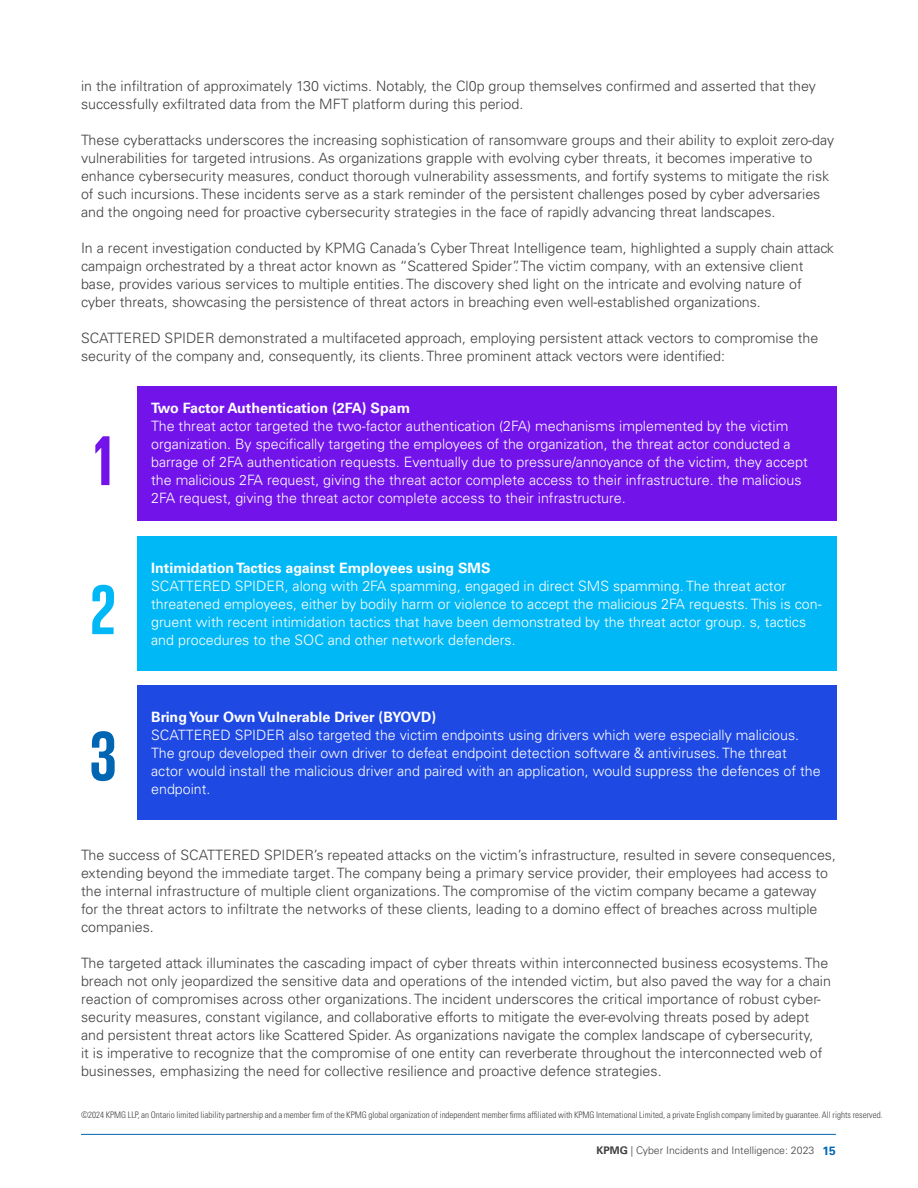
<style>
.page{position:relative;width:918px;height:1188px;background:#fff}
.page>*{position:absolute;margin:0;border:0;box-sizing:border-box;transform-origin:0 0}
.t1{font:700 72px "KPMG";color:#7213ea}
.t2{font:700 72px "KPMG";color:#00b8f5}
.t3{font:700 72px "KPMG";color:#0066b3}
.t4{font:300 14.25px/18px "Univers LT Std";color:#414042}
.t5{font:300 14.25px/18px "Univers LT Std";color:#fff}
.t6{font:700 14.25px "Univers LT Std";color:#fff}
.t7{font:300 10.5px "Univers LT Std";color:#414042}
.t8{font:300 condensed 9px "Univers LT Std";color:#414042}
.s1{font-weight:700}
.s2{font-weight:700;font-size:12px;color:#0066b3}
</style>
<div class="page">
<hr style="left:81px;top:1134px;width:755px;height:1px;background:#0066b3">
<div style="left:138px;top:386px;width:699px;height:135px;background:#7213ea"></div>
<div style="left:138px;top:536px;width:699px;height:135px;background:#00b8f5"></div>
<div style="left:138px;top:685px;width:699px;height:135px;background:#1e49e2"></div>
<p class="t4" style="left:81px;top:77px;width:736px">in the infiltration of approximately 130 victims. Notably, the Cl0p group themselves confirmed and asserted that they successfully exfiltrated data from the MFT platform during this period.</p>
<p class="t4" style="left:81px;top:131px;width:755px">These cyberattacks underscores the increasing sophistication of ransomware groups and their ability to exploit zero-day vulnerabilities for targeted intrusions. As organizations grapple with evolving cyber threats, it becomes imperative to enhance cybersecurity measures, conduct thorough vulnerability assessments, and fortify systems to mitigate the risk of such incursions. These incidents serve as a stark reminder of the persistent challenges posed by cyber adversaries and the ongoing need for proactive cybersecurity strategies in the face of rapidly advancing threat landscapes.</p>
<p class="t4" style="left:81px;top:239px;width:755px">In a recent investigation conducted by KPMG Canada’s Cyber Threat Intelligence team, highlighted a supply chain attack campaign orchestrated by a threat actor known as “Scattered Spider”. The victim company, with an extensive client base, provides various services to multiple entities. The discovery shed light on the intricate and evolving nature of cyber threats, showcasing the persistence of threat actors in breaching even well-established organizations.</p>
<p class="t4" style="left:81px;top:329px;width:739px">SCATTERED SPIDER demonstrated a multifaceted approach, employing persistent attack vectors to compromise the security of the company and, consequently, its clients. Three prominent attack vectors were identified:</p>
<h1 class="t1" style="left:94px;top:425px;width:20px">1</h1>
<h1 class="t2" style="left:90px;top:574px;width:27px">2</h1>
<h1 class="t3" style="left:90px;top:720px;width:28px">3</h1>
<p class="t6" style="left:151px;top:400px;width:261px">Two Factor Authentication (2FA) Spam</p>
<p class="t5" style="left:151px;top:417px;width:658px">The threat actor targeted the two-factor authentication (2FA) mechanisms implemented by the victim organization. By specifically targeting the employees of the organization, the threat actor conducted a barrage of 2FA authentication requests. Eventually due to pressure/annoyance of the victim, they accept the malicious 2FA request, giving the threat actor complete access to their infrastructure. the malicious 2FA request, giving the threat actor complete access to their infrastructure.</p>
<p class="t6" style="left:151px;top:560px;width:341px">Intimidation Tactics against Employees using SMS</p>
<p class="t5" style="left:151px;top:577px;width:672px">SCATTERED SPIDER, along with 2FA spamming, engaged in direct SMS spamming. The threat actor threatened employees, either by bodily harm or violence to accept the malicious 2FA requests. This is con&shy;gruent with recent intimidation tactics that have been demonstrated by the threat actor group. s, tactics and procedures to the SOC and other network defenders.</p>
<p class="t6" style="left:151px;top:709px;width:286px">Bring Your Own Vulnerable Driver (BYOVD)</p>
<p class="t5" style="left:151px;top:726px;width:671px">SCATTERED SPIDER also targeted the victim endpoints using drivers which were especially malicious.<br>The group developed their own driver to defeat endpoint detection software &amp; antiviruses. The threat actor would install the malicious driver and paired with an application, would suppress the defences of the endpoint.</p>
<p class="t4" style="left:81px;top:846px;width:757px">The success of SCATTERED SPIDER’s repeated attacks on the victim’s infrastructure, resulted in severe consequences, extending beyond the immediate target. The company being a primary service provider, their employees had access to the internal infrastructure of multiple client organizations. The compromise of the victim company became a gateway for the threat actors to infiltrate the networks of these clients, leading to a domino effect of breaches across multiple companies.</p>
<p class="t4" style="left:81px;top:954px;width:751px">The targeted attack illuminates the cascading impact of cyber threats within interconnected business ecosystems. The breach not only jeopardized the sensitive data and operations of the intended victim, but also paved the way for a chain reaction of compromises across other organizations. The incident underscores the critical importance of robust cyber&shy;security measures, constant vigilance, and collaborative efforts to mitigate the ever-evolving threats posed by adept and persistent threat actors like Scattered Spider. As organizations navigate the complex landscape of cybersecurity,<br>it is imperative to recognize that the compromise of one entity can reverberate throughout the interconnected web of businesses, emphasizing the need for collective resilience and proactive defence strategies.</p>
<p class="t8" style="left:81px;top:1110px;width:803px">©2024 KPMG LLP, an Ontario limited liability partnership and a member firm of the KPMG global organization of independent member firms affiliated with KPMG International Limited, a private English company limited by guarantee. All rights reserved.</p>
<p class="t7" style="left:596px;top:1144px;width:241px"><span class="s1">KPMG</span> | Cyber Incidents and Intelligence: 2023 <span class="s2">15</span></p>
</div>
